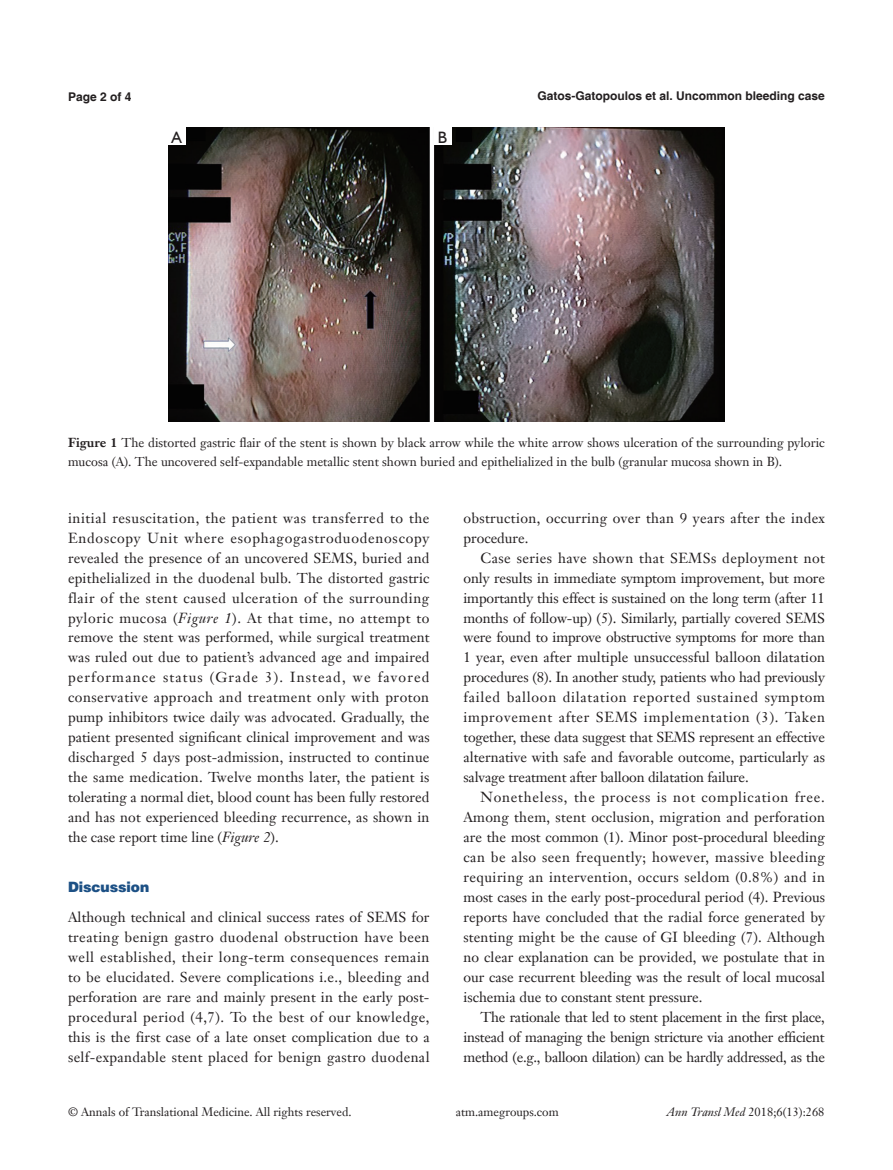
<style>
.page{position:relative;width:893px;height:1170px;background:#fff}
.page>*{position:absolute;margin:0;border:0;box-sizing:border-box;transform-origin:0 0}
.Cite{font:16.5px "Humanist 521 BT";color:#231f20}
.t1{font:14.25px/20px "Janson Text LT";color:#231f20;text-align:justify}
.t2{font:14.25px/20px "Janson Text LT";letter-spacing:.025em;color:#231f20}
.t3{font:900 14.25px "Helvetica";color:#1c5085}
.表注字体{font:12.75px/19.5px "Janson Text LT";color:#231f20}
.t4{font:12px "Janson Text LT";color:#231f20}
.t5{font:700 12px "Helvetica";color:#231f20}
.s1{font-weight:700}
.s2{font-style:italic}
</style>
<div class="page">
<img style="left:168px;top:128px;width:557px;height:293px">
<div style="left:168px;top:128px;width:17px;height:17px;background:#fff"></div>
<div style="left:434px;top:128px;width:17px;height:17px;background:#fff"></div>
<p class="t5" style="left:68px;top:89px;width:65px">Page 2 of 4</p>
<p class="Cite" style="left:171px;top:127px;width:12px">A</p>
<p class="Cite" style="left:438px;top:127px;width:11px">B</p>
<p class="t5" style="left:538px;top:88px;width:289px">Gatos-Gatopoulos et al. Uncommon bleeding case</p>
<p class="表注字体" style="left:68px;top:432px;width:758px"><span class="s1">Figure 1</span> The distorted gastric flair of the stent is shown by black arrow while the white arrow shows ulceration of the surrounding pyloric mucosa (A). The uncovered self-expandable metallic stent shown buried and epithelialized in the bulb (granular mucosa shown in B).</p>
<p class="t1" style="left:68px;top:507px;width:363px">initial resuscitation, the patient was transferred to the Endoscopy Unit where esophagogastroduodenoscopy revealed the presence of an uncovered SEMS, buried and epithelialized in the duodenal bulb. The distorted gastric flair of the stent caused ulceration of the surrounding pyloric mucosa (<span class="s2">Figure 1</span>). At that time, no attempt to remove the stent was performed, while surgical treatment was ruled out due to patient’s advanced age and impaired performance status (Grade 3). Instead, we favored conservative approach and treatment only with proton pump inhibitors twice daily was advocated. Gradually, the patient presented significant clinical improvement and was discharged 5 days post-admission, instructed to continue the same medication. Twelve months later, the patient is tolerating a normal diet, blood count has been fully restored and has not experienced bleeding recurrence, as shown in the case report time line (<span class="s2">Figure 2</span>).</p>
<p class="t3" style="left:68px;top:877px;width:83px">Discussion</p>
<p class="t1" style="left:68px;top:906px;width:363px">Although technical and clinical success rates of SEMS for treating benign gastro duodenal obstruction have been well established, their long-term consequences remain to be elucidated. Severe complications i.e., bleeding and perforation are rare and mainly present in the early post&shy;procedural period (4,7). To the best of our knowledge, this is the first case of a late onset complication due to a self-expandable stent placed for benign gastro duodenal</p>
<p class="t2" style="left:463px;top:507px;width:363px">obstruction, occurring over than 9 years after the index procedure.</p>
<p class="t1" style="left:463px;top:547px;width:363px;text-indent:17px">Case series have shown that SEMSs deployment not only results in immediate symptom improvement, but more importantly this effect is sustained on the long term (after 11 months of follow-up) (5). Similarly, partially covered SEMS were found to improve obstructive symptoms for more than 1 year, even after multiple unsuccessful balloon dilatation procedures (8). In another study, patients who had previously failed balloon dilatation reported sustained symptom improvement after SEMS implementation (3). Taken together, these data suggest that SEMS represent an effective alternative with safe and favorable outcome, particularly as salvage treatment after balloon dilatation failure.</p>
<p class="t1" style="left:463px;top:787px;width:363px;text-indent:17px">Nonetheless, the process is not complication free.<br>Among them, stent occlusion, migration and perforation are the most common (1). Minor post-procedural bleeding can be also seen frequently; however, massive bleeding requiring an intervention, occurs seldom (0.8%) and in most cases in the early post-procedural period (4). Previous reports have concluded that the radial force generated by stenting might be the cause of GI bleeding (7). Although no clear explanation can be provided, we postulate that in our case recurrent bleeding was the result of local mucosal ischemia due to constant stent pressure.</p>
<p class="t1" style="left:463px;top:1006px;width:363px;text-indent:17px">The rationale that led to stent placement in the first place, instead of managing the benign stricture via another efficient method (e.g., balloon dilation) can be hardly addressed, as the</p>
<p class="t4" style="left:68px;top:1104px;width:285px">© Annals of Translational Medicine. All rights reserved.</p>
<p class="t4" style="left:456px;top:1104px;width:104px">atm.amegroups.com</p>
<p class="t4" style="left:667px;top:1104px;width:159px"><span class="s2">Ann Transl Med</span> 2018;6(13):268</p>
</div>
